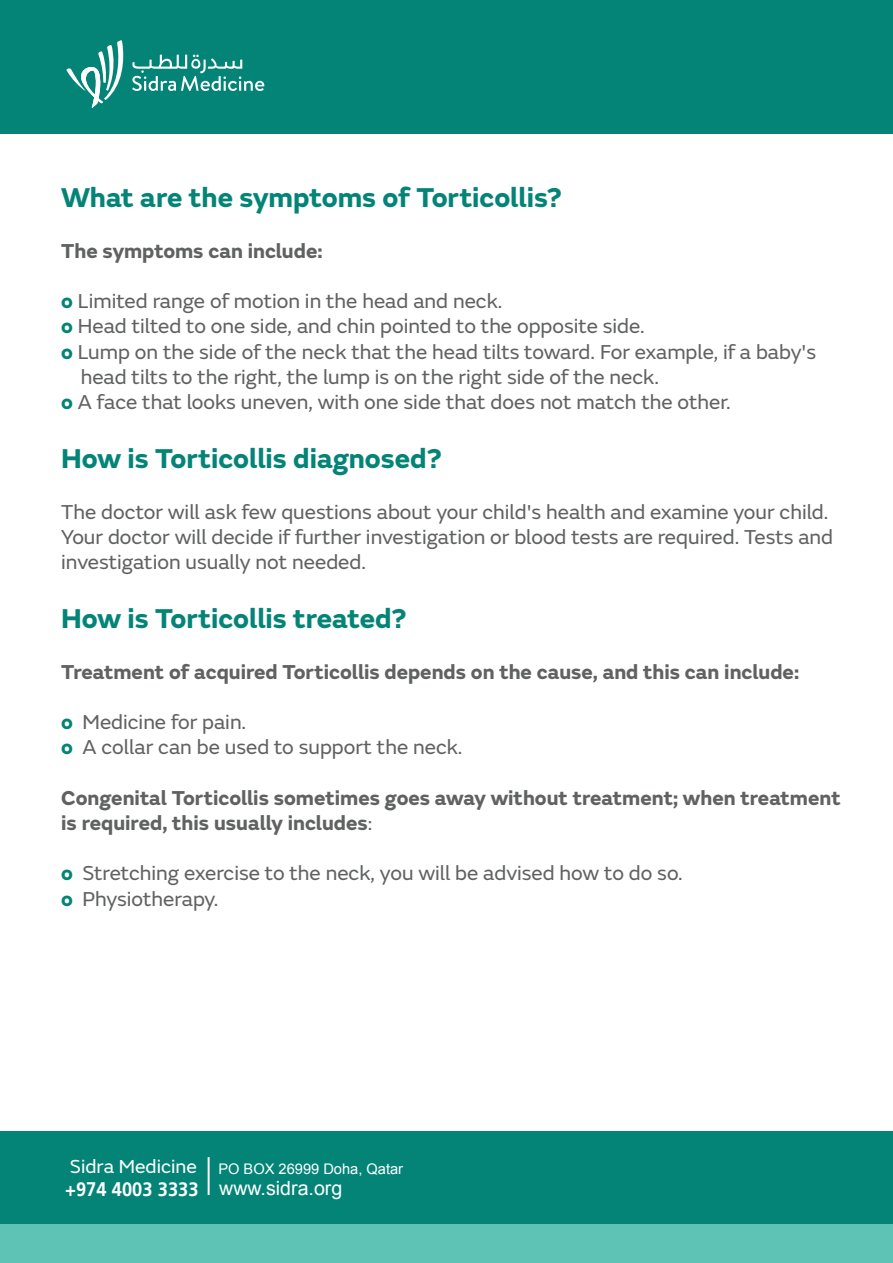
<style>
.page{position:relative;width:893px;height:1263px;background:#fff}
.page>*{position:absolute;margin:0;border:0;box-sizing:border-box;transform-origin:0 0}
.t1{font:700 28.35px "FS Emeric";color:#038477}
.t2{font:21px/25.2px "FS Emeric";color:#606161}
.t3{font:700 21px/25.2px "FS Emeric";color:#606161}
.t4{font:19.65px "Arial";color:#fff}
.t5{font:14.7px "Arial";color:#fff}
.s1{font-weight:700;color:#038477}
.s2{font-weight:400}
.s3{font-family:"FS Emeric";font-size:19.65px}
.s4{font-family:"Frutiger LT Arabic 65";font-weight:700}
</style>
<div class="page">
<div style="left:0;top:0;width:893px;height:134px;background:#038477"></div>
<div style="left:0;top:1131px;width:893px;height:96px;background:#038477"></div>
<div style="left:0;top:1225px;width:893px;height:38px;background:#5ec3b4"></div>
<hr style="left:208px;top:1157px;width:2px;height:38px;background:#fff">
<svg style="left:66px;top:40px;width:58px;height:68px"></svg>
<svg style="left:132px;top:55px;width:132px;height:36px"></svg>
<h1 class="t1" style="left:61px;top:175px;width:502px">What are the symptoms of Torticollis?</h1>
<p class="t3" style="left:61px;top:236px;width:263px">The symptoms can include:</p>
<p class="t2" style="left:61px;top:287px;width:443px"><span class="s1">o</span> Limited range of motion in the head and neck.</p>
<p class="t2" style="left:61px;top:313px;width:585px"><span class="s1">o</span> Head tilted to one side, and chin pointed to the opposite side.</p>
<p class="t2" style="left:61px;top:338px;width:756px"><span class="s1">o</span> Lump on the side of the neck that the head tilts toward. For example, if a baby's</p>
<p class="t2" style="left:81px;top:363px;width:580px">head tilts to the right, the lump is on the right side of the neck.</p>
<p class="t2" style="left:61px;top:388px;width:671px"><span class="s1">o</span> A face that looks uneven, with one side that does not match the other.</p>
<h1 class="t1" style="left:61px;top:436px;width:382px">How is Torticollis diagnosed?</h1>
<p class="t2" style="left:61px;top:498px;width:773px">The doctor will ask few questions about your child's health and examine your child.<br>Your doctor will decide if further investigation or blood tests are required. Tests and investigation usually not needed.</p>
<h1 class="t1" style="left:61px;top:596px;width:347px">How is Torticollis treated?</h1>
<p class="t3" style="left:61px;top:657px;width:739px">Treatment of acquired Torticollis depends on the cause, and this can include:</p>
<p class="t2" style="left:61px;top:708px;width:403px"><span class="s1">o</span> Medicine for pain.<br><span class="s1">o</span> A collar can be used to support the neck.</p>
<p class="t3" style="left:61px;top:783px;width:781px">Congenital Torticollis sometimes goes away without treatment; when treatment is required, this usually includes<span class="s2">:</span></p>
<p class="t2" style="left:61px;top:859px;width:623px"><span class="s1">o</span> Stretching exercise to the neck, you will be advised how to do so. <span class="s1">o</span> Physiotherapy.</p>
<p class="t5" style="left:70px;top:1159px;width:335px"><span class="s3">Sidra Medicine</span> PO BOX 26999 Doha, Qatar</p>
<p class="t4" style="left:65px;top:1175px;width:279px"><span class="s4">+974 4003 3333</span> www.sidra.org</p>
</div>
